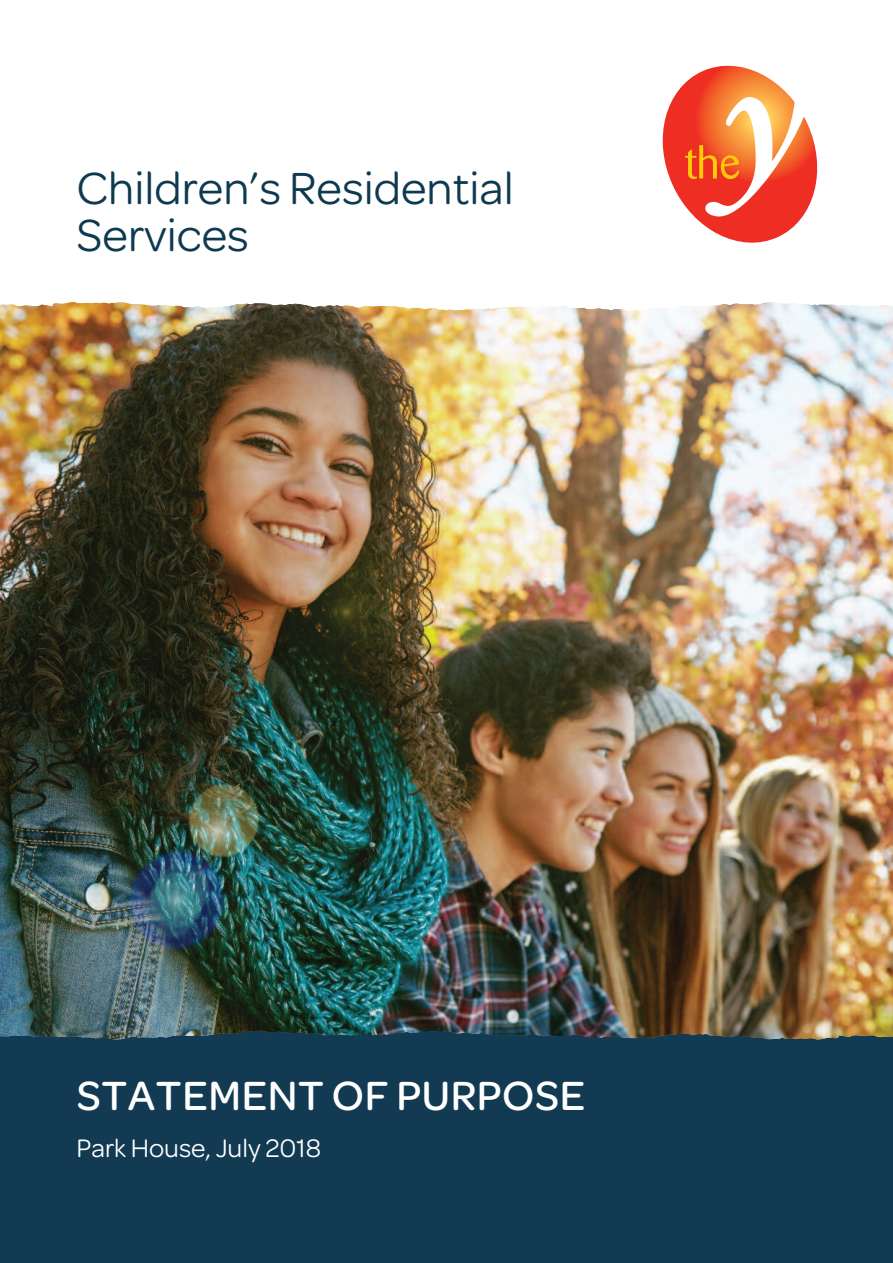
<style>
.page{position:relative;width:893px;height:1263px;background:#fff}
.page>*{position:absolute;margin:0;border:0;box-sizing:border-box;transform-origin:0 0}
.t1{font:48px/47.1px "Omnes";color:#0e3a50}
.t2{font:500 43.5px "Omnes";letter-spacing:.015em;color:#fff}
.t3{font:27px "Omnes";color:#fff}
</style>
<div class="page">
<img style="left:0;top:302px;width:893px;height:953px">
<img style="left:39px;top:1030px;width:684px;height:10px">
<img style="left:168px;top:302px;width:683px;height:9px">
<svg style="left:662px;top:65px;width:156px;height:178px"></svg>
<p class="t1" style="left:77px;top:164px;width:439px">Children’s Residential<br>Services</p>
<p class="t2" style="left:77px;top:1069px;width:510px">STATEMENT OF PURPOSE</p>
<p class="t3" style="left:77px;top:1132px;width:246px">Park House, July 2018</p>
</div>
